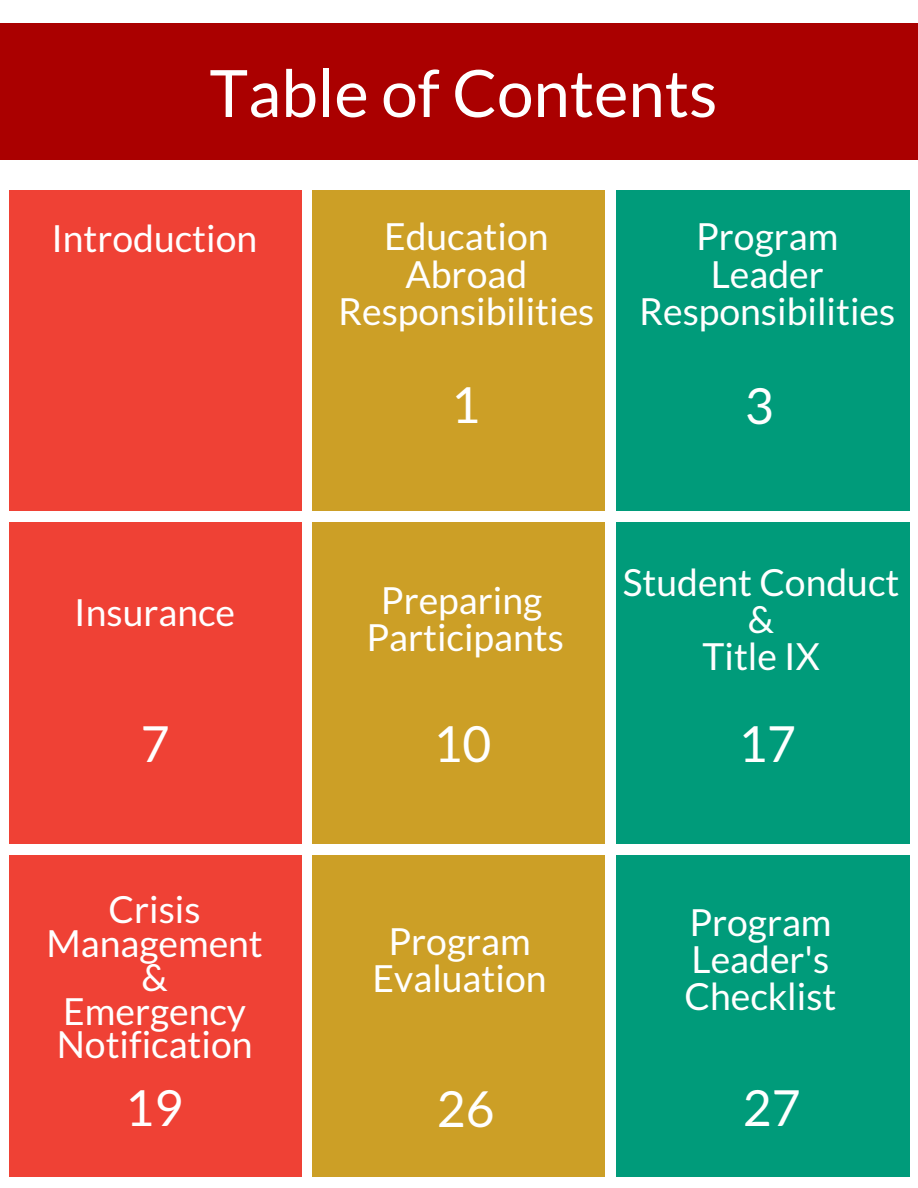
<style>
.page{position:relative;width:918px;height:1188px;background:#fff}
.page>*{position:absolute;margin:0;border:0;box-sizing:border-box;transform-origin:0 0}
.t1{font:65.4px "Lato";color:#fff}
.t2{font:49.8px "Lato";color:#fff}
.t3{font:37.35px/37.2px "Lato";color:#fff;text-align:center}
</style>
<div class="page">
<div style="left:0;top:24px;width:918px;height:136px;background:#a00"></div>
<div style="left:9px;top:190px;width:293px;height:321px;background:#ef4135"></div>
<div style="left:313px;top:190px;width:292px;height:321px;background:#cc9f26"></div>
<div style="left:616px;top:190px;width:294px;height:321px;background:#009b7a"></div>
<div style="left:9px;top:522px;width:293px;height:322px;background:#ef4135"></div>
<div style="left:313px;top:522px;width:292px;height:322px;background:#cc9f26"></div>
<div style="left:616px;top:522px;width:294px;height:322px;background:#009b7a"></div>
<div style="left:9px;top:855px;width:293px;height:322px;background:#ef4135"></div>
<div style="left:313px;top:855px;width:292px;height:322px;background:#cc9f26"></div>
<div style="left:616px;top:855px;width:294px;height:322px;background:#009b7a"></div>
<h1 class="t1" style="left:210px;top:52px;width:509px">Table of Contents</h1>
<p class="t3" style="left:51px;top:219px;width:207px">Introduction</p>
<p class="t3" style="left:338px;top:217px;width:258px">Education<br>Abroad<br>Responsibilities</p>
<p class="t3" style="left:639px;top:217px;width:258px">Program<br>Leader<br>Responsibilities</p>
<p class="t3" style="left:74px;top:593px;width:162px">Insurance</p>
<h2 class="t2" style="left:451px;top:374px;width:30px">1</h2>
<h2 class="t2" style="left:745px;top:375px;width:30px">3</h2>
<p class="t3" style="left:366px;top:581px;width:199px">Preparing<br>Participants</p>
<p class="t3" style="left:623px;top:563px;width:278px">Student Conduct &amp;<br>Title IX</p>
<h2 class="t2" style="left:141px;top:712px;width:30px">7</h2>
<h2 class="t2" style="left:433px;top:712px;width:59px">10</h2>
<h2 class="t2" style="left:738px;top:712px;width:59px">17</h2>
<p class="t3" style="left:46px;top:892px;width:218px;line-height:33.8px">Crisis<br>Management &amp;<br>Emergency<br>Notification</p>
<p class="t3" style="left:373px;top:922px;width:175px">Program<br>Evaluation</p>
<p class="t3" style="left:684px;top:903px;width:154px;text-align:left">Program<br>Leader's<br>Checklist</p>
<h2 class="t2" style="left:125px;top:1077px;width:59px">19</h2>
<h2 class="t2" style="left:437px;top:1078px;width:59px">26</h2>
<h2 class="t2" style="left:743px;top:1077px;width:59px">27</h2>
</div>
